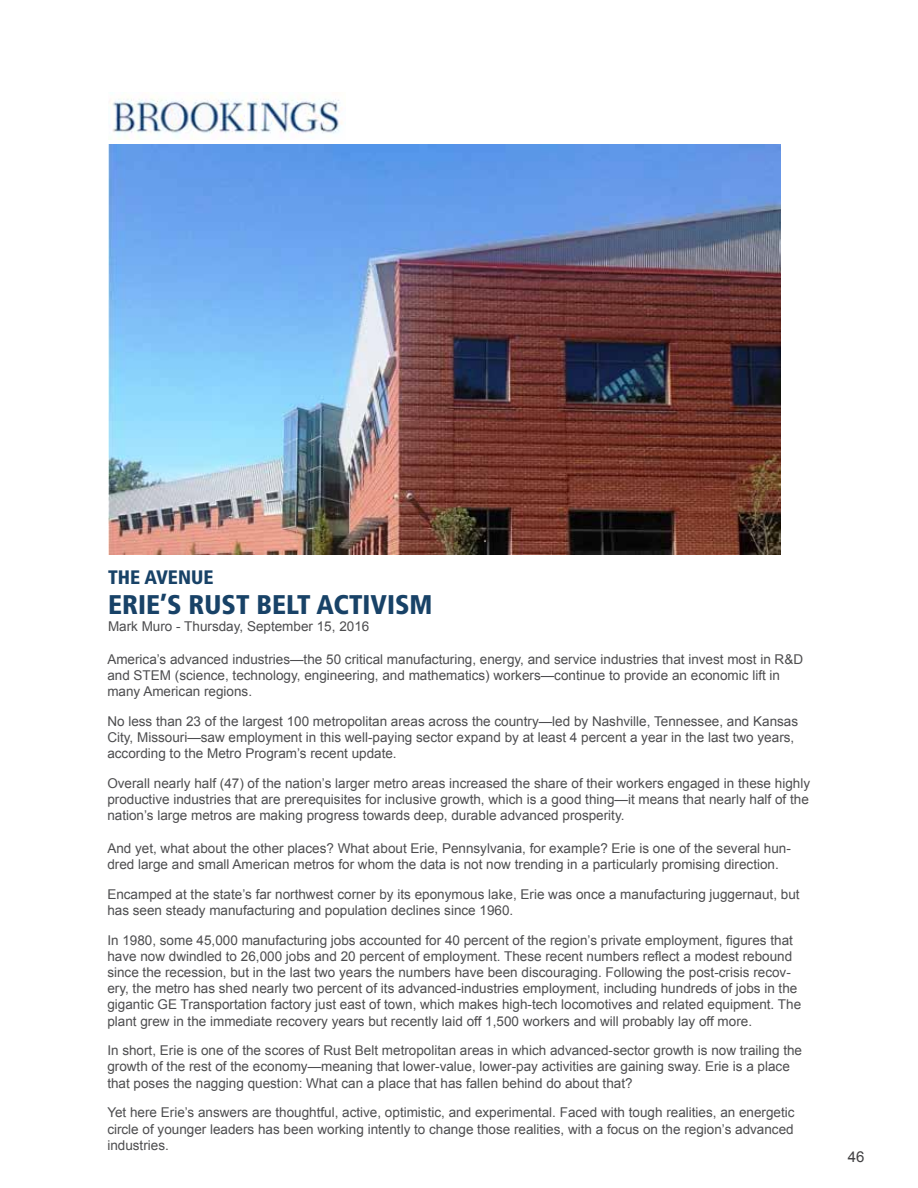
<style>
.page{position:relative;width:918px;height:1188px;background:#fff}
.page>*{position:absolute;margin:0;border:0;box-sizing:border-box;transform-origin:0 0}
.t1{font:900 condensed 27px "Frutiger";color:#184267}
.t2{font:900 condensed 19.5px "Frutiger";color:#184267}
.t3{font:15px "Arial";color:#414042}
.t4{font:13.5px/16.2px "Arial";color:#4d4d4f}
</style>
<div class="page">
<img style="left:108px;top:144px;width:672px;height:410px">
<img style="left:112px;top:92px;width:231px;height:48px">
<h2 class="t2" style="left:108px;top:566px;width:107px">THE AVENUE</h2>
<h1 class="t1" style="left:108px;top:589px;width:326px">ERIE’S RUST BELT ACTIVISM</h1>
<p class="t4" style="left:108px;top:618px;width:263px">Mark Muro - Thursday, September 15, 2016</p>
<p class="t4" style="left:107px;top:651px;width:697px">America’s advanced industries—the 50 critical manufacturing, energy, and service industries that invest most in R&amp;D and STEM (science, technology, engineering, and mathematics) workers—continue to provide an economic lift in many American regions.</p>
<p class="t4" style="left:107px;top:713px;width:692px">No less than 23 of the largest 100 metropolitan areas across the country—led by Nashville, Tennessee, and Kansas<br>City, Missouri—saw employment in this well-paying sector expand by at least 4 percent a year in the last two years, according to the Metro Program’s recent update.</p>
<p class="t4" style="left:107px;top:775px;width:704px;text-align:justify">Overall nearly half (47) of the nation’s larger metro areas increased the share of their workers engaged in these highly productive industries that are prerequisites for inclusive growth, which is a good thing—it means that nearly half of the nation’s large metros are making progress towards deep, durable advanced prosperity.</p>
<p class="t4" style="left:107px;top:840px;width:685px">And yet, what about the other places? What about Erie, Pennsylvania, for example? Erie is one of the several hun&shy;dred large and small American metros for whom the data is not now trending in a particularly promising direction.</p>
<p class="t4" style="left:107px;top:886px;width:694px">Encamped at the state’s far northwest corner by its eponymous lake, Erie was once a manufacturing juggernaut, but has seen steady manufacturing and population declines since 1960.</p>
<p class="t4" style="left:107px;top:932px;width:695px">In 1980, some 45,000 manufacturing jobs accounted for 40 percent of the region’s private employment, figures that have now dwindled to 26,000 jobs and 20 percent of employment. These recent numbers reflect a modest rebound since the recession, but in the last two years the numbers have been discouraging. Following the post-crisis recov&shy;ery, the metro has shed nearly two percent of its advanced-industries employment, including hundreds of jobs in the gigantic GE Transportation factory just east of town, which makes high-tech locomotives and related equipment. The plant grew in the immediate recovery years but recently laid off 1,500 workers and will probably lay off more.</p>
<p class="t4" style="left:107px;top:1043px;width:696px">In short, Erie is one of the scores of Rust Belt metropolitan areas in which advanced-sector growth is now trailing the growth of the rest of the economy—meaning that lower-value, lower-pay activities are gaining sway. Erie is a place that poses the nagging question: What can a place that has fallen behind do about that?</p>
<p class="t4" style="left:107px;top:1105px;width:689px;text-align:justify">Yet here Erie’s answers are thoughtful, active, optimistic, and experimental. Faced with tough realities, an energetic circle of younger leaders has been working intently to change those realities, with a focus on the region’s advanced industries.</p>
<p class="t3" style="left:848px;top:1146px;width:18px">46</p>
</div>
